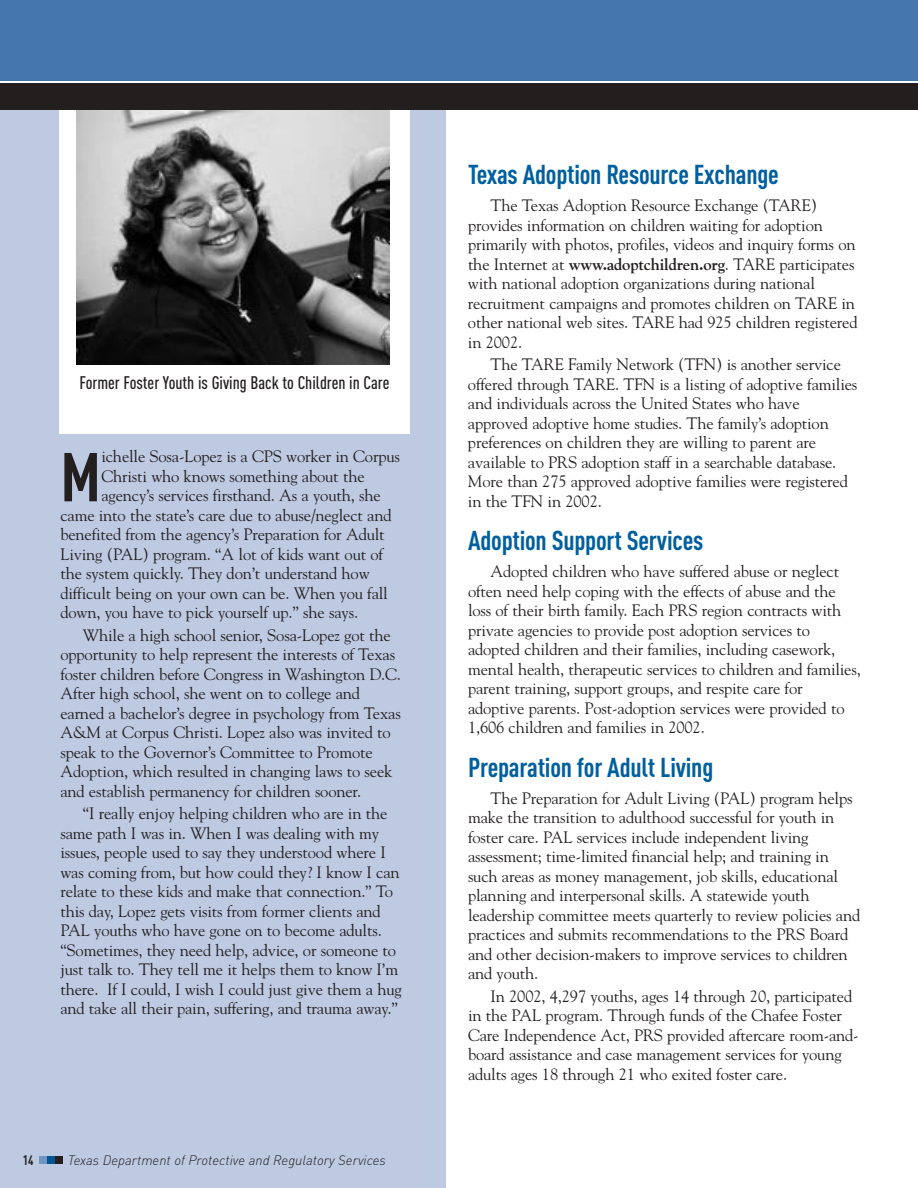
<style>
.page{position:relative;width:918px;height:1188px;background:#fff}
.page>*{position:absolute;margin:0;border:0;box-sizing:border-box;transform-origin:0 0}
.t1{font:700 67.95px "DIN Cond";color:#231f1f}
.t2{font:700 27px "DIN Cond";letter-spacing:-.01em;color:#005f9e}
.t3{font:500 18px "DIN Cond";color:#231f1f}
.t4{font:16.5px/19.5px "Goudy";letter-spacing:-.01em;color:#231f1f}
.t5{font:italic 300 13.5px "DIN";color:#231f1f}
.t6{font:700 13.5px "DIN Cond";color:#231f1f}
.s1{font-weight:700}
</style>
<div class="page">
<div style="left:0;top:0;width:918px;height:81px;background:#4576ae"></div>
<div style="left:0;top:108px;width:446px;height:1080px;background:#bec9e2"></div>
<div style="left:59px;top:110px;width:351px;height:255px;background:#fff"></div>
<img style="left:77px;top:110px;width:312px;height:255px">
<div style="left:59px;top:365px;width:351px;height:69px;background:#fff"></div>
<div style="left:39px;top:1156px;width:8px;height:8px;background:#7393c1"></div>
<div style="left:55px;top:1156px;width:8px;height:8px;background:#231f1f"></div>
<div style="left:47px;top:1156px;width:8px;height:8px;background:#005595"></div>
<div style="left:0;top:83px;width:918px;height:27px;background:#231f1f"></div>
<p class="t3" style="left:79px;top:377px;width:311px">Former Foster Youth is Giving Back to Children in Care</p>
<h1 class="t1" style="left:60px;top:453px;width:42px">M</h1>
<p class="t4" style="left:101px;top:448px;width:300px">ichelle Sosa-Lopez is a CPS worker in Corpus</p>
<p class="t4" style="left:101px;top:468px;width:265px">Christi who knows something about the</p>
<p class="t4" style="left:101px;top:487px;width:281px">agency’s services firsthand. As a youth, she</p>
<p class="t4" style="left:60px;top:507px;width:333px">came into the state’s care due to abuse/neglect and</p>
<p class="t4" style="left:60px;top:526px;width:326px">benefited from the agency’s Preparation for Adult</p>
<p class="t4" style="left:60px;top:546px;width:324px">Living (PAL) program. “A lot of kids want out of</p>
<p class="t4" style="left:60px;top:565px;width:311px">the system quickly. They don’t understand how</p>
<p class="t4" style="left:60px;top:585px;width:329px">difficult being on your own can be. When you fall</p>
<p class="t4" style="left:60px;top:604px;width:299px">down, you have to pick yourself up.” she says.</p>
<p class="t4" style="left:60px;top:627px;width:342px;text-indent:22px">While a high school senior, Sosa-Lopez got the opportunity to help represent the interests of Texas foster children before Congress in Washington D.C.<br>After high school, she went on to college and earned a bachelor’s degree in psychology from Texas A&amp;M at Corpus Christi. Lopez also was invited to speak to the Governor’s Committee to Promote Adoption, which resulted in changing laws to seek and establish permanency for children sooner.</p>
<p class="t4" style="left:60px;top:805px;width:343px;text-indent:22px">“I really enjoy helping children who are in the same path I was in. When I was dealing with my issues, people used to say they understood where I was coming from, but how could they? I know I can relate to these kids and make that connection.” To this day, Lopez gets visits from former clients and PAL youths who have gone on to become adults. “Sometimes, they need help, advice, or someone to just talk to. They tell me it helps them to know I’m there. If I could, I wish I could just give them a hug and take all their pain, suffering, and trauma away.”</p>
<p class="t6" style="left:23px;top:1155px;width:12px">14</p>
<p class="t5" style="left:68px;top:1156px;width:320px">Texas Department of Protective and Regulatory Services</p>
<h2 class="t2" style="left:468px;top:165px;width:312px">Texas Adoption Resource Exchange</h2>
<p class="t4" style="left:468px;top:197px;width:391px;text-indent:23px">The Texas Adoption Resource Exchange (TARE) provides information on children waiting for adoption primarily with photos, profiles, videos and inquiry forms on the Internet at <span class="s1">www.adoptchildren.org</span>. TARE participates with national adoption organizations during national recruitment campaigns and promotes children on TARE in other national web sites. TARE had 925 children registered in 2002.</p>
<p class="t4" style="left:468px;top:356px;width:391px;text-indent:22px">The TARE Family Network (TFN) is another service offered through TARE. TFN is a listing of adoptive families and individuals across the United States who have approved adoptive home studies. The family’s adoption preferences on children they are willing to parent are available to PRS adoption staff in a searchable database.<br>More than 275 approved adoptive families were registered in the TFN in 2002.</p>
<h2 class="t2" style="left:468px;top:531px;width:237px">Adoption Support Services</h2>
<p class="t4" style="left:468px;top:563px;width:394px;text-indent:22px">Adopted children who have suffered abuse or neglect often need help coping with the effects of abuse and the loss of their birth family. Each PRS region contracts with private agencies to provide post adoption services to adopted children and their families, including casework, mental health, therapeutic services to children and families, parent training, support groups, and respite care for adoptive parents. Post-adoption services were provided to 1,606 children and families in 2002.</p>
<h2 class="t2" style="left:468px;top:757px;width:247px">Preparation for Adult Living</h2>
<p class="t4" style="left:468px;top:789px;width:394px;text-indent:22px">The Preparation for Adult Living (PAL) program helps make the transition to adulthood successful for youth in foster care. PAL services include independent living assessment; time-limited financial help; and training in such areas as money management, job skills, educational planning and interpersonal skills. A statewide youth leadership committee meets quarterly to review policies and practices and submits recommendations to the PRS Board and other decision-makers to improve services to children and youth.</p>
<p class="t4" style="left:468px;top:987px;width:392px;text-indent:22px">In 2002, 4,297 youths, ages 14 through 20, participated in the PAL program. Through funds of the Chafee Foster Care Independence Act, PRS provided aftercare room-and&shy;board assistance and case management services for young adults ages 18 through 21 who exited foster care.</p>
</div>
